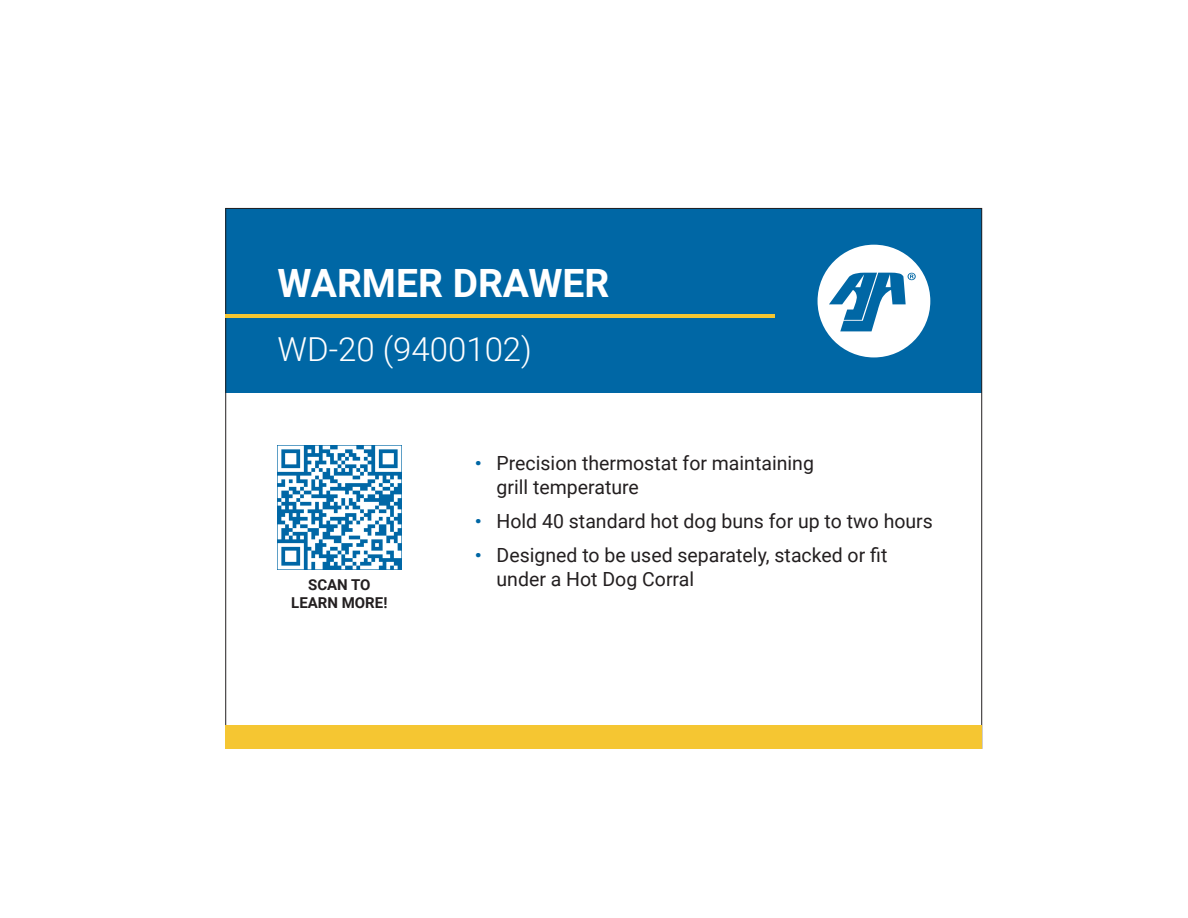
<style>
.page{position:relative;width:1188px;height:918px;background:#fff}
.page>*{position:absolute;margin:0;border:0;box-sizing:border-box;transform-origin:0 0}
.t1{font:700 39px "Roboto";color:#fff}
.t2{font:300 33px "Roboto";color:#fff}
.t3{font:19.5px "Roboto";color:#231f20}
.t4{font:700 15px "Roboto";color:#231f20}
.s1{font-weight:700;font-size:28.5px;color:#0067a5}
</style>
<div class="page">
<div style="left:226px;top:208px;width:756px;height:185px;background:#0067a5"></div>
<img style="left:278px;top:446px;width:123px;height:123px">
<svg style="left:818px;top:245px;width:112px;height:112px"></svg>
<hr style="left:226px;top:315px;width:549px;height:3px;background:#f5c632">
<div style="left:226px;top:725px;width:756px;height:24px;background:#f5c632"></div>
<p class="t1" style="left:278px;top:256px;width:333px">WARMER DRAWER</p>
<p class="t2" style="left:278px;top:326px;width:256px">WD-20 (9400102)</p>
<p class="t3" style="left:474px;top:450px;width:341px"><span class="s1">·</span> Precision thermostat for maintaining</p>
<p class="t3" style="left:497px;top:473px;width:144px">grill temperature</p>
<p class="t3" style="left:474px;top:507px;width:460px"><span class="s1">·</span> Hold 40 standard hot dog buns for up to two hours</p>
<p class="t3" style="left:474px;top:542px;width:415px"><span class="s1">·</span> Designed to be used separately, stacked or fit</p>
<p class="t4" style="left:308px;top:574px;width:64px">SCAN TO</p>
<p class="t3" style="left:497px;top:565px;width:199px">under a Hot Dog Corral</p>
<p class="t4" style="left:291px;top:592px;width:98px">LEARN MORE!</p>
</div>
